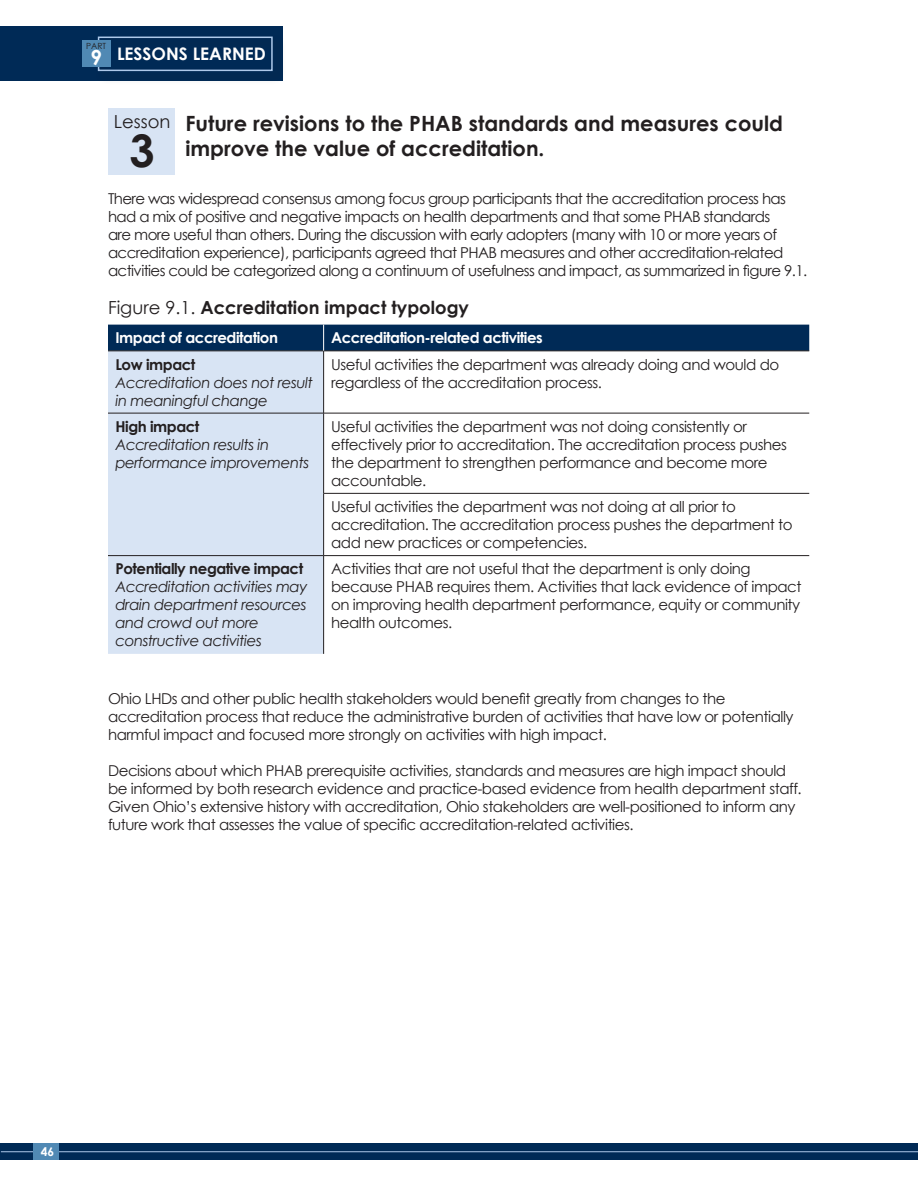
<style>
.page{position:relative;width:918px;height:1188px;background:#fff}
.page>*{position:absolute;margin:0;border:0;box-sizing:border-box;transform-origin:0 0}
.t1{font:700 45px "Century Gothic";color:#231f20}
.t2{font:700 21px/25.2px "Century Gothic";color:#231f20}
.t3{font:700 20.7px "Century Gothic";color:#fff}
.t4{font:700 18px "Century Gothic";color:#231f20}
.t5{font:18px "Century Gothic";color:#231f20}
.t6{font:700 17.25px "Century Gothic";color:#fff}
.t7{font:15px/18px "Century Gothic";letter-spacing:-.03em;color:#231f20}
.t8{font:italic 15px/18px "Century Gothic";letter-spacing:-.03em;color:#231f20}
.t9{font:700 15px "Century Gothic";letter-spacing:-.03em;color:#fff}
.t10{font:700 15px "Century Gothic";letter-spacing:-.03em;color:#231f20}
.t11{font:700 12px "Century Gothic";color:#fff}
.t12{font:8.55px "Century Gothic";color:#231f20}
.s1{font-weight:400}
</style>
<div class="page">
<div style="left:0;top:1144px;width:918px;height:16px;background:#002a56"></div>
<hr style="left:1px;top:1151px;width:917px;height:1px;background:#aec9ea">
<div style="left:33px;top:1144px;width:25px;height:16px;background:#5089b4"></div>
<div style="left:108px;top:108px;width:67px;height:67px;background:#d8e4f4"></div>
<div style="left:108px;top:352px;width:215px;height:302px;background:#d8e4f4"></div>
<hr style="left:108px;top:351px;width:216px;height:1px;background:#231f20">
<hr style="left:324px;top:351px;width:485px;height:1px;background:#231f20">
<hr style="left:323px;top:351px;width:1px;height:62px;background:#231f20">
<hr style="left:108px;top:413px;width:216px;height:1px;background:#231f20">
<hr style="left:324px;top:413px;width:485px;height:1px;background:#231f20">
<hr style="left:323px;top:413px;width:1px;height:80px;background:#231f20">
<hr style="left:323px;top:493px;width:486px;height:1px;background:#231f20">
<hr style="left:323px;top:494px;width:1px;height:61px;background:#231f20">
<hr style="left:108px;top:555px;width:216px;height:1px;background:#231f20">
<hr style="left:324px;top:555px;width:485px;height:1px;background:#231f20">
<hr style="left:323px;top:556px;width:1px;height:98px;background:#231f20">
<div style="left:108px;top:325px;width:701px;height:26px;background:#002a56"></div>
<div style="left:0;top:26px;width:283px;height:55px;background:#002a56"></div>
<div style="left:96px;top:34px;width:191px;height:51px;background:#231f20;opacity:.4"></div>
<div style="left:98px;top:37px;width:175px;height:34px;border:2px solid #aec9ea"></div>
<div style="left:82px;top:41px;width:28px;height:26px;background:#5089b4"></div>
<p class="t12" style="left:86px;top:40px;width:22px">PART</p>
<h3 class="t3" style="left:90px;top:42px;width:13px">9</h3>
<p class="t6" style="left:117px;top:41px;width:150px">LESSONS LEARNED</p>
<h2 class="t2" style="left:185px;top:110px;width:599px">Future revisions to the PHAB standards and measures could improve the value of accreditation.</h2>
<p class="t7" style="left:108px;top:189px;width:701px">There was widespread consensus among focus group participants that the accreditation process has had a mix of positive and negative impacts on health departments and that some PHAB standards<br>are more useful than others. During the discussion with early adopters (many with 10 or more years of accreditation experience), participants agreed that PHAB measures and other accreditation-related activities could be categorized along a continuum of usefulness and impact, as summarized in figure 9.1.</p>
<p class="t4" style="left:108px;top:294px;width:362px"><span class="s1">Figure 9.1.</span> Accreditation impact typology</p>
<p class="t9" style="left:116px;top:327px;width:164px">Impact of accreditation</p>
<p class="t9" style="left:331px;top:327px;width:213px">Accreditation-related activities</p>
<p class="t10" style="left:116px;top:353px;width:81px">Low impact</p>
<p class="t8" style="left:116px;top:373px;width:199px">Accreditation does not result in meaningful change</p>
<p class="t5" style="left:114px;top:109px;width:58px">Lesson</p>
<h1 class="t1" style="left:130px;top:117px;width:27px">3</h1>
<p class="t7" style="left:331px;top:355px;width:450px">Useful activities the department was already doing and would do regardless of the accreditation process.</p>
<p class="t10" style="left:116px;top:415px;width:85px">High impact</p>
<p class="t8" style="left:116px;top:435px;width:195px">Accreditation results in performance improvements</p>
<p class="t10" style="left:116px;top:558px;width:189px">Potentially negative impact</p>
<p class="t8" style="left:116px;top:578px;width:193px">Accreditation activities may drain department resources and crowd out more constructive activities</p>
<p class="t7" style="left:331px;top:417px;width:457px">Useful activities the department was not doing consistently or effectively prior to accreditation. The accreditation process pushes the department to strengthen performance and become more accountable.</p>
<p class="t7" style="left:331px;top:497px;width:463px">Useful activities the department was not doing at all prior to accreditation. The accreditation process pushes the department to add new practices or competencies.</p>
<p class="t7" style="left:331px;top:560px;width:472px">Activities that are not useful that the department is only doing because PHAB requires them. Activities that lack evidence of impact on improving health department performance, equity or community health outcomes.</p>
<p class="t7" style="left:108px;top:690px;width:687px">Ohio LHDs and other public health stakeholders would benefit greatly from changes to the accreditation process that reduce the administrative burden of activities that have low or potentially harmful impact and focused more strongly on activities with high impact.</p>
<p class="t7" style="left:108px;top:762px;width:695px">Decisions about which PHAB prerequisite activities, standards and measures are high impact should be informed by both research evidence and practice-based evidence from health department staff.<br>Given Ohio’s extensive history with accreditation, Ohio stakeholders are well-positioned to inform any future work that assesses the value of specific accreditation-related activities.</p>
<p class="t11" style="left:41px;top:1143px;width:15px">46</p>
</div>
